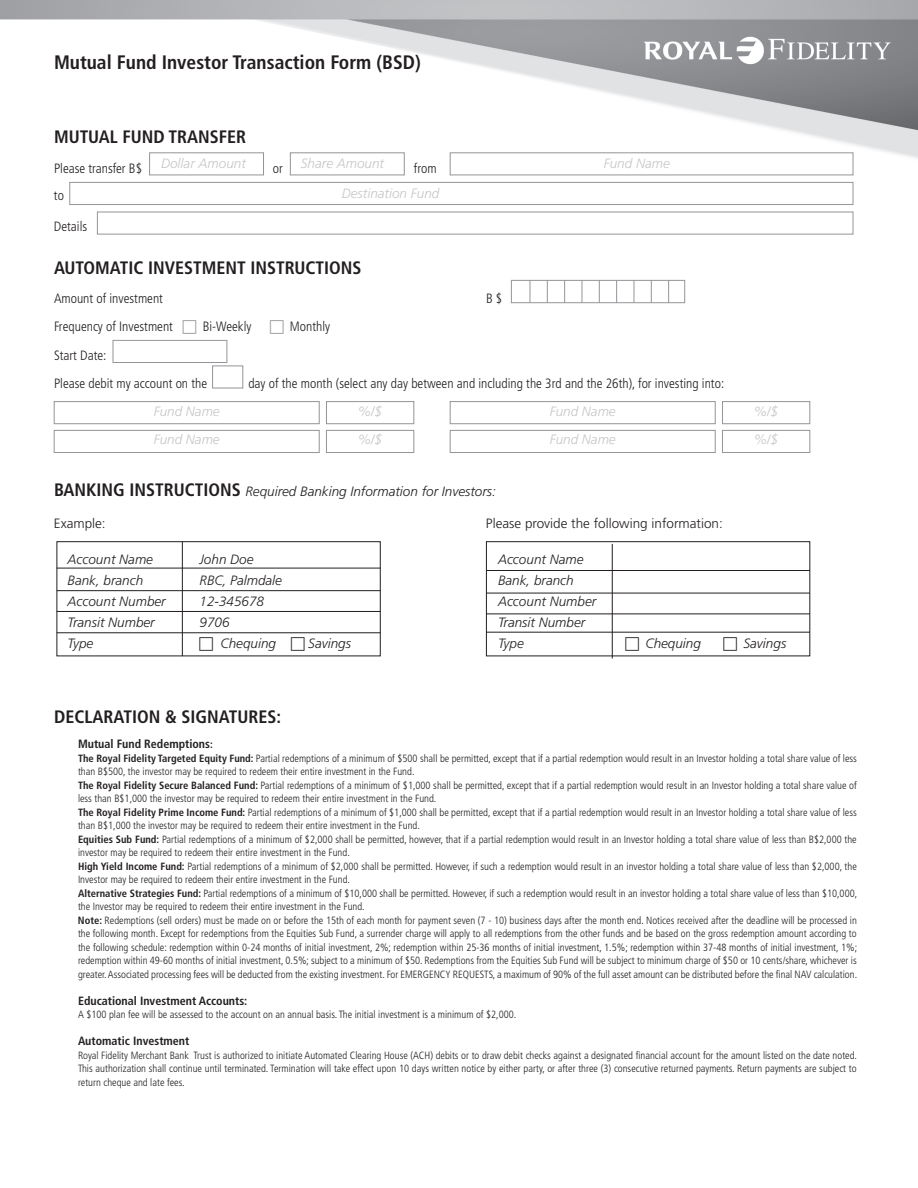
<style>
.page{position:relative;width:918px;height:1188px;background:#fff}
.page>*{position:absolute;margin:0;border:0;box-sizing:border-box;transform-origin:0 0}
.t1{font:700 condensed 19.5px "Frutiger LT Std";color:#231f20}
.t2{font:700 condensed 18px "Frutiger LT Std";color:#231f20}
.t3{font:italic 300 13.5px "Frutiger LT Std";color:#231f20}
.t4{font:300 condensed 13.5px/28.5px "Frutiger LT Std";color:#231f20}
.t5{font:italic 300 13.5px/28.8px "Frutiger LT Std";color:#c5c6c8}
.t6{font:300 13.5px "Frutiger LT Std";color:#231f20}
.t7{font:700 condensed 12px "Frutiger LT Std";color:#231f20}
.t8{font:300 condensed 10.5px/13.5px "Frutiger LT Std";color:#231f20}
.s1{font-weight:700;font-style:normal;font-stretch:condensed;font-size:18px}
.s2{font-size:10.5px}
.s3{font-weight:700}
</style>
<div class="page">
<img style="left:0;top:0;width:918px;height:205px">
<div style="left:113px;top:340px;width:114px;height:23px;border:1px solid #939598"></div>
<div style="left:212px;top:366px;width:31px;height:22px;border:1px solid #939598"></div>
<div style="left:511px;top:280px;width:174px;height:23px;border:1px solid #939598"></div>
<svg style="left:530px;top:280px;width:1px;height:23px"></svg>
<svg style="left:547px;top:280px;width:1px;height:23px"></svg>
<svg style="left:564px;top:280px;width:1px;height:23px"></svg>
<svg style="left:582px;top:280px;width:1px;height:23px"></svg>
<svg style="left:599px;top:280px;width:1px;height:23px"></svg>
<svg style="left:616px;top:280px;width:1px;height:23px"></svg>
<svg style="left:634px;top:280px;width:1px;height:23px"></svg>
<svg style="left:651px;top:280px;width:1px;height:23px"></svg>
<svg style="left:668px;top:280px;width:1px;height:23px"></svg>
<hr style="left:57px;top:568px;width:323px;height:1px;background:#231f20">
<hr style="left:486px;top:570px;width:324px;height:1px;background:#231f20">
<hr style="left:57px;top:633px;width:323px;height:1px;background:#231f20">
<hr style="left:486px;top:632px;width:324px;height:1px;background:#231f20">
<hr style="left:57px;top:611px;width:323px;height:1px;background:#231f20">
<hr style="left:486px;top:614px;width:324px;height:1px;background:#231f20">
<hr style="left:57px;top:590px;width:323px;height:1px;background:#231f20">
<hr style="left:486px;top:593px;width:324px;height:1px;background:#231f20">
<hr style="left:182px;top:542px;width:1px;height:114px;background:#231f20">
<hr style="left:612px;top:544px;width:1px;height:115px;background:#231f20">
<div style="left:149px;top:153px;width:115px;height:22px;border:1px solid #939598"></div>
<div style="left:290px;top:153px;width:114px;height:22px;border:1px solid #939598"></div>
<div style="left:450px;top:153px;width:403px;height:22px;border:1px solid #939598"></div>
<div style="left:54px;top:401px;width:265px;height:23px;border:1px solid #939598"></div>
<div style="left:54px;top:430px;width:265px;height:23px;border:1px solid #939598"></div>
<div style="left:450px;top:401px;width:265px;height:23px;border:1px solid #939598"></div>
<div style="left:450px;top:430px;width:265px;height:23px;border:1px solid #939598"></div>
<div style="left:326px;top:401px;width:88px;height:23px;border:1px solid #939598"></div>
<div style="left:326px;top:430px;width:88px;height:23px;border:1px solid #939598"></div>
<div style="left:722px;top:401px;width:88px;height:23px;border:1px solid #939598"></div>
<div style="left:722px;top:430px;width:88px;height:23px;border:1px solid #939598"></div>
<div style="left:70px;top:182px;width:783px;height:23px;border:1px solid #939598"></div>
<div style="left:97px;top:212px;width:756px;height:22px;border:1px solid #939598"></div>
<h1 class="t1" style="left:54px;top:51px;width:368px">Mutual Fund Investor Transaction Form (BSD)</h1>
<h2 class="t2" style="left:54px;top:126px;width:194px">MUTUAL FUND TRANSFER</h2>
<p class="t4" style="left:54px;top:154px;width:90px">Please transfer B$</p>
<p class="t4" style="left:273px;top:154px;width:12px">or</p>
<p class="t4" style="left:414px;top:154px;width:24px">from</p>
<p class="t4" style="left:54px;top:181px;width:12px">to</p>
<p class="t4" style="left:54px;top:212px;width:35px">Details</p>
<h2 class="t2" style="left:54px;top:257px;width:309px">AUTOMATIC INVESTMENT INSTRUCTIONS</h2>
<p class="t4" style="left:54px;top:284px;width:111px">Amount of investment</p>
<p class="t4" style="left:486px;top:284px;width:18px">B $</p>
<p class="t4" style="left:54px;top:313px;width:121px">Frequency of Investment</p>
<p class="t4" style="left:203px;top:313px;width:50px">Bi-Weekly</p>
<p class="t4" style="left:290px;top:313px;width:42px">Monthly</p>
<p class="t4" style="left:54px;top:341px;width:155px">Start Date:<br>Please debit my account on the</p>
<p class="t5" style="left:161px;top:149px;width:86px">Dollar Amount</p>
<p class="t5" style="left:301px;top:149px;width:85px">Share Amount</p>
<p class="t5" style="left:604px;top:149px;width:68px">Fund Name</p>
<p class="t5" style="left:342px;top:179px;width:99px">Destination Fund</p>
<p class="t4" style="left:248px;top:370px;width:477px">day of the month (select any day between and including the 3rd and the 26th), for investing into:</p>
<p class="t5" style="left:358px;top:397px;width:26px">%/$ %/$</p>
<p class="t5" style="left:754px;top:397px;width:26px">%/$ %/$</p>
<p class="t5" style="left:154px;top:397px;width:68px">Fund Name<br>Fund Name</p>
<p class="t5" style="left:550px;top:397px;width:68px">Fund Name<br>Fund Name</p>
<p class="t3" style="left:54px;top:484px;width:443px"><span class="s1">BANKING INSTRUCTIONS</span> Required Banking Information for Investors:</p>
<p class="t6" style="left:54px;top:515px;width:53px">Example:</p>
<p class="t6" style="left:486px;top:515px;width:238px">Please provide the following information:</p>
<p class="t3" style="left:67px;top:551px;width:87px">Account Name</p>
<p class="t3" style="left:200px;top:551px;width:56px">John Doe</p>
<p class="t3" style="left:498px;top:551px;width:87px">Account Name</p>
<p class="t3" style="left:67px;top:572px;width:77px">Bank, branch</p>
<p class="t3" style="left:200px;top:572px;width:84px">RBC, Palmdale</p>
<p class="t3" style="left:498px;top:572px;width:77px">Bank, branch</p>
<p class="t3" style="left:67px;top:593px;width:100px">Account Number</p>
<p class="t3" style="left:200px;top:593px;width:66px">12-345678</p>
<p class="t3" style="left:498px;top:593px;width:100px">Account Number</p>
<p class="t3" style="left:67px;top:614px;width:89px">Transit Number</p>
<p class="t3" style="left:200px;top:614px;width:32px">9706</p>
<p class="t3" style="left:498px;top:614px;width:89px">Transit Number</p>
<p class="t3" style="left:67px;top:635px;width:27px">Type</p>
<p class="t3" style="left:221px;top:635px;width:57px">Chequing</p>
<p class="t3" style="left:308px;top:635px;width:44px">Savings</p>
<p class="t3" style="left:498px;top:635px;width:27px">Type</p>
<p class="t3" style="left:645px;top:635px;width:57px">Chequing</p>
<p class="t3" style="left:743px;top:635px;width:44px">Savings</p>
<h2 class="t2" style="left:54px;top:706px;width:229px">DECLARATION &amp; SIGNATURES:</h2>
<p class="t7" style="left:78px;top:737px;width:136px">Mutual Fund Redemptions<span class="s2">:</span></p>
<p class="t8" style="left:78px;top:751px;width:781px"><span class="s3">The Royal Fidelity Targeted Equity Fund:</span> Partial redemptions of a minimum of $500 shall be permitted, except that if a partial redemption would result in an Investor holding a total share value of less than B$500, the investor may be required to redeem their entire investment in the Fund.<br><span class="s3">The Royal Fidelity Secure Balanced Fund:</span> Partial redemptions of a minimum of $1,000 shall be permitted, except that if a partial redemption would result in an Investor holding a total share value of less than B$1,000 the investor may be required to redeem their entire investment in the Fund.<br><span class="s3">The Royal Fidelity Prime Income Fund:</span> Partial redemptions of a minimum of $1,000 shall be permitted, except that if a partial redemption would result in an Investor holding a total share value of less than B$1,000 the investor may be required to redeem their entire investment in the Fund.<br><span class="s3">Equities Sub Fund:</span> Partial redemptions of a minimum of $2,000 shall be permitted, however, that if a partial redemption would result in an Investor holding a total share value of less than B$2,000 the investor may be required to redeem their entire investment in the Fund.<br><span class="s3">High Yield Income Fund:</span> Partial redemptions of a minimum of $2,000 shall be permitted. However, if such a redemption would result in an investor holding a total share value of less than $2,000, the Investor may be required to redeem their entire investment in the Fund.<br><span class="s3">Alternative Strategies Fund:</span> Partial redemptions of a minimum of $10,000 shall be permitted. However, if such a redemption would result in an investor holding a total share value of less than $10,000, the Investor may be required to redeem their entire investment in the Fund.<br><span class="s3">Note:</span> Redemptions (sell orders) must be made on or before the 15th of each month for payment seven (7 - 10) business days after the month end. Notices received after the deadline will be processed in the following month. Except for redemptions from the Equities Sub Fund, a surrender charge will apply to all redemptions from the other funds and be based on the gross redemption amount according to the following schedule: redemption within 0-24 months of initial investment, 2%; redemption within 25-36 months of initial investment, 1.5%; redemption within 37-48 months of initial investment, 1%; redemption within 49-60 months of initial investment, 0.5%; subject to a minimum of $50. Redemptions from the Equities Sub Fund will be subject to minimum charge of $50 or 10 cents/share, whichever is greater. Associated processing fees will be deducted from the existing investment. For EMERGENCY REQUESTS, a maximum of 90% of the full asset amount can be distributed before the final NAV calculation.</p>
<p class="t7" style="left:78px;top:993px;width:171px">Educational Investment Accounts:</p>
<p class="t8" style="left:78px;top:1008px;width:440px">A $100 plan fee will be assessed to the account on an annual basis. The initial investment is a minimum of $2,000.</p>
<p class="t7" style="left:78px;top:1034px;width:113px">Automatic Investment</p>
<p class="t8" style="left:78px;top:1048px;width:781px;text-align:justify">Royal Fidelity Merchant Bank Trust is authorized to initiate Automated Clearing House (ACH) debits or to draw debit checks against a designated financial account for the amount listed on the date noted.<br>This authorization shall continue until terminated. Termination will take effect upon 10 days written notice by either party, or after three (3) consecutive returned payments. Return payments are subject to return cheque and late fees.</p>
</div>
